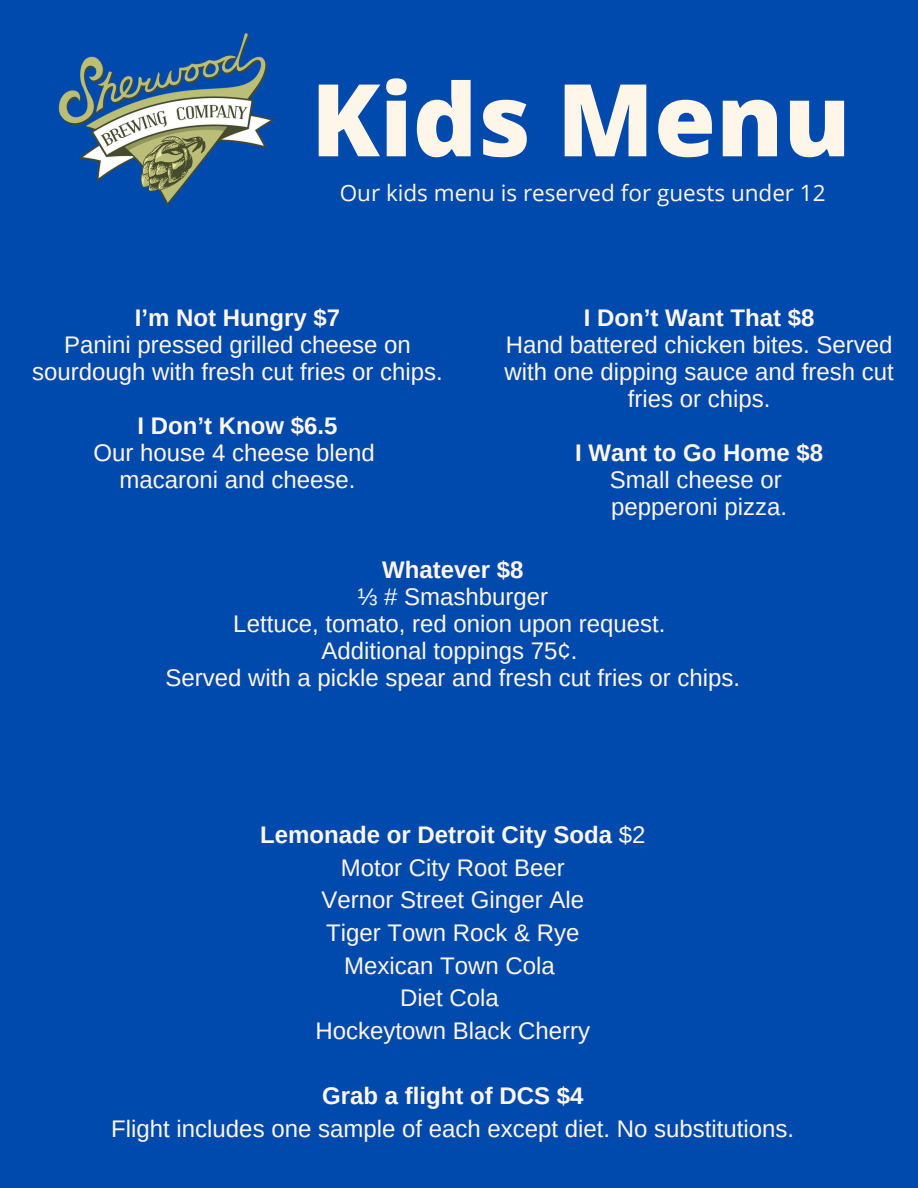
<style>
.page{position:relative;width:918px;height:1188px;background:#004aad}
.page>*{position:absolute;margin:0;border:0;box-sizing:border-box;transform-origin:0 0}
.t1{font:800 100.5px "Open Sans";color:#fff6ea}
.t2{font:24px/27px "Arimo";color:#fff6ea;text-align:center}
.t3{font:700 24px "Arimo";color:#fff6ea}
.t4{font:22.5px "Open Sans";color:#fff6ea}
.s1{font-weight:400}
</style>
<div class="page">
<img style="left:58px;top:33px;width:217px;height:173px">
<p class="t1" style="left:311px;top:49px;width:541px">Kids Menu</p>
<p class="t4" style="left:340px;top:177px;width:487px">Our kids menu is reserved for guests under 12</p>
<p class="t3" style="left:135px;top:305px;width:207px">I’m Not Hungry $7</p>
<h1 class="t2" style="left:32px;top:332px;width:412px">Panini pressed grilled cheese on sourdough with fresh cut fries or chips.</h1>
<p class="t3" style="left:138px;top:413px;width:201px">I Don’t Know $6.5</p>
<p class="t2" style="left:94px;top:440px;width:283px">Our house 4 cheese blend</p>
<p class="t2" style="left:120px;top:467px;width:238px">macaroni and cheese.</p>
<p class="t3" style="left:584px;top:305px;width:232px">I Don’t Want That $8</p>
<p class="t2" style="left:504px;top:332px;width:391px">Hand battered chicken bites. Served with one dipping sauce and fresh cut fries or chips.</p>
<p class="t3" style="left:575px;top:440px;width:249px">I Want to Go Home $8</p>
<p class="t2" style="left:610px;top:467px;width:174px">Small cheese or</p>
<p class="t2" style="left:611px;top:494px;width:178px">pepperoni pizza.</p>
<p class="t3" style="left:382px;top:556px;width:143px">Whatever $8</p>
<p class="t2" style="left:357px;top:583px;width:192px">⅓ # Smashburger</p>
<p class="t2" style="left:233px;top:610px;width:434px">Lettuce, tomato, red onion upon request.</p>
<p class="t2" style="left:321px;top:637px;width:258px">Additional toppings 75¢.</p>
<p class="t2" style="left:165px;top:664px;width:576px">Served with a pickle spear and fresh cut fries or chips.</p>
<p class="t3" style="left:260px;top:821px;width:387px">Lemonade or Detroit City Soda <span class="s1">$2</span></p>
<p class="t2" style="left:341px;top:854px;width:226px">Motor City Root Beer</p>
<p class="t2" style="left:321px;top:887px;width:264px">Vernor Street Ginger Ale</p>
<p class="t2" style="left:326px;top:919px;width:255px">Tiger Town Rock &amp; Rye</p>
<p class="t2" style="left:344px;top:952px;width:212px">Mexican Town Cola</p>
<p class="t2" style="left:400px;top:984px;width:100px">Diet Cola</p>
<p class="t2" style="left:315px;top:1017px;width:276px">Hockeytown Black Cherry</p>
<p class="t3" style="left:322px;top:1082px;width:263px">Grab a flight of DCS $4</p>
<p class="t2" style="left:111px;top:1115px;width:684px">Flight includes one sample of each except diet. No substitutions.</p>
</div>
